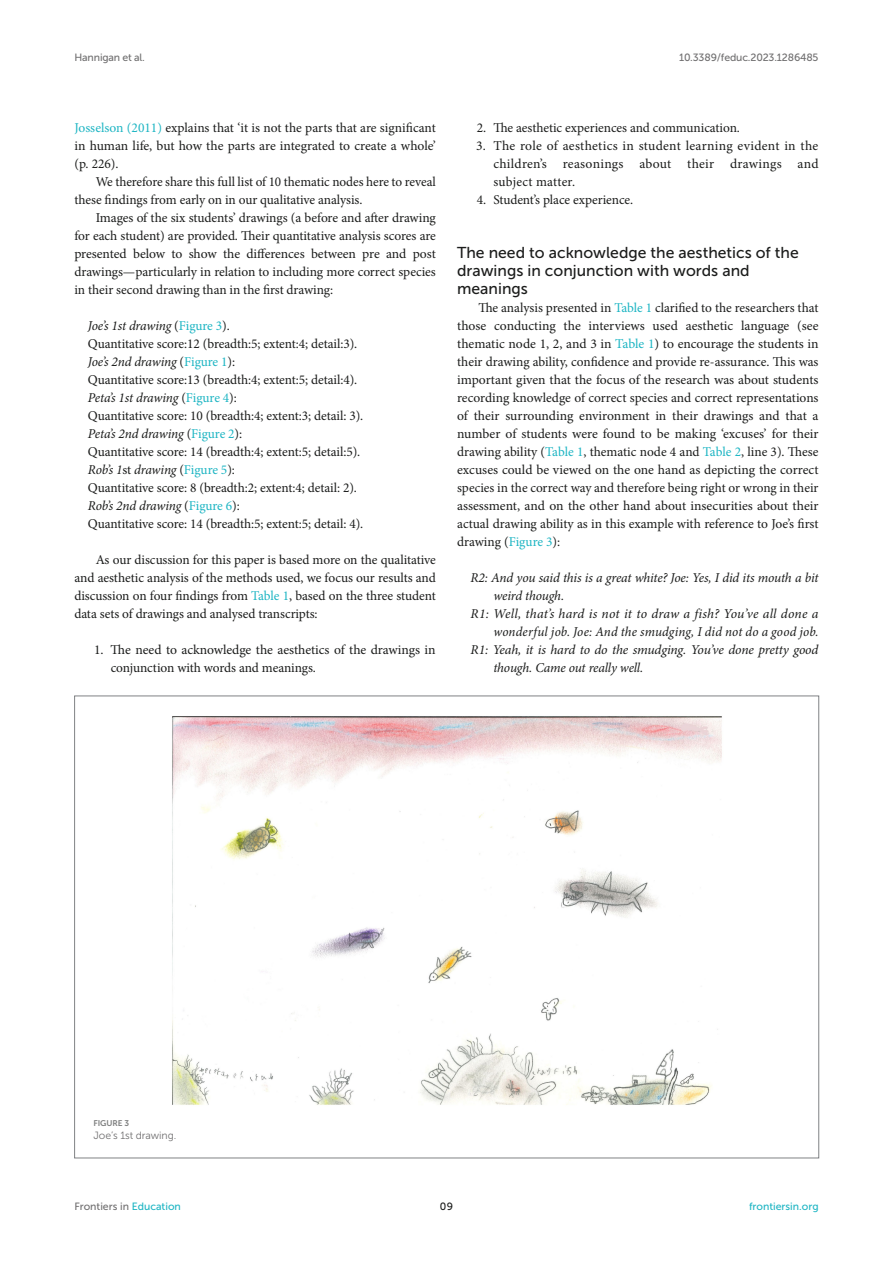
<style>
.page{position:relative;width:893px;height:1263px;background:#fff}
.page>*{position:absolute;margin:0;border:0;box-sizing:border-box;transform-origin:0 0}
.HEAD_3{font:15.75px/18px "Museo Sans 500";color:#1b1c1b}
.TEXT_FLUSH{font:13.5px/18px "Minion Pro";color:#1b1c1b;text-align:justify}
.TEXT{font:13.5px/18px "Minion Pro";letter-spacing:-.005em;color:#1b1c1b;text-align:justify}
.NL_MID{font:13.5px/18px "Minion Pro";letter-spacing:-.005em;color:#1b1c1b;text-align:justify}
.NL_MID-2{font:italic 13.5px "Minion Pro";letter-spacing:-.02em;color:#1b1c1b}
.NL_MID-3{font:italic 13.5px/18px "Minion Pro";letter-spacing:.005em;color:#1b1c1b;text-align:right}
.NL_ABV{font:italic 13.5px/18px "Minion Pro";letter-spacing:-.015em;color:#1b1c1b}
.NL_ABV-2{font:13.5px/18px "Minion Pro";letter-spacing:-.005em;color:#1b1c1b}
.NL_BLW{font:13.5px "Minion Pro";letter-spacing:-.005em;color:#1b1c1b}
.NL_BLW-2{font:italic 13.5px/18px "Minion Pro";letter-spacing:-.015em;color:#1b1c1b}
.t1{font:10.5px "Museo Sans 500";letter-spacing:-.015em;color:#706f70}
.FIG_LEG{font:10.5px "Museo Sans 300";letter-spacing:-.01em;color:#706f70}
.t2{font:10.5px "Museo Sans 500";color:#1db5c3}
.t3{font:10.5px "Museo Sans 500";color:#1b1c1b}
.FIG_HD{font:8.25px "Museo Sans 700";letter-spacing:-.01em;color:#7e7f7f}
.s1{color:#1db5c3}
.s2{font-style:normal}
.s3{font-style:normal;color:#1db5c3}
</style>
<div class="page">
<img style="left:172px;top:716px;width:550px;height:389px">
<p class="t1" style="left:74px;top:51px;width:72px">Hannigan et al.</p>
<p class="t1" style="left:679px;top:51px;width:141px">10.3389/feduc.2023.1286485</p>
<p class="TEXT" style="left:74px;top:119px;width:363px"><span class="s1">Josselson (2011)</span> explains that ‘it is not the parts that are significant in human life, but how the parts are integrated to create a whole’ (p. 226).</p>
<p class="TEXT" style="left:74px;top:173px;width:363px;text-indent:21px">We therefore share this full list of 10 thematic nodes here to reveal these findings from early on in our qualitative analysis.</p>
<p class="TEXT" style="left:74px;top:209px;width:363px;text-indent:21px">Images of the six students’ drawings (a before and after drawing for each student) are provided. Their quantitative analysis scores are presented below to show the differences between pre and post drawings—particularly in relation to including more correct species in their second drawing than in the first drawing:</p>
<p class="NL_ABV" style="left:88px;top:317px;width:143px">Joe’s 1st drawing <span class="s2">(</span><span class="s3">Figure 3</span><span class="s2">).</span></p>
<p class="NL_MID" style="left:88px;top:335px;width:271px">Quantitative score:12 (breadth:5; extent:4; detail:3).</p>
<p class="NL_MID-2" style="left:88px;top:352px;width:149px">Joe’s 2nd drawing <span class="s2">(</span><span class="s3">Figure 1</span><span class="s2">):</span></p>
<p class="NL_MID" style="left:88px;top:371px;width:271px">Quantitative score:13 (breadth:4; extent:5; detail:4).</p>
<p class="NL_MID-2" style="left:88px;top:388px;width:150px">Peta’s 1st drawing <span class="s2">(</span><span class="s3">Figure 4</span><span class="s2">):</span></p>
<p class="NL_MID" style="left:88px;top:407px;width:277px">Quantitative score: 10 (breadth:4; extent:3; detail: 3).</p>
<p class="NL_MID-2" style="left:88px;top:424px;width:156px">Peta’s 2nd drawing <span class="s2">(</span><span class="s3">Figure 2</span><span class="s2">):</span></p>
<p class="NL_MID" style="left:88px;top:443px;width:274px">Quantitative score: 14 (breadth:4; extent:5; detail:5).</p>
<p class="NL_MID-2" style="left:88px;top:460px;width:149px">Rob’s 1<span class="s2">st</span> drawing <span class="s2">(</span><span class="s3">Figure 5</span><span class="s2">):</span></p>
<p class="NL_MID" style="left:88px;top:479px;width:271px">Quantitative score: 8 (breadth:2; extent:4; detail: 2).</p>
<p class="NL_MID-2" style="left:88px;top:496px;width:153px">Rob’s 2nd drawing <span class="s2">(</span><span class="s3">Figure 6</span><span class="s2">):</span></p>
<p class="NL_BLW" style="left:88px;top:515px;width:277px">Quantitative score: 14 (breadth:5; extent:5; detail: 4).</p>
<p class="TEXT" style="left:74px;top:551px;width:363px;text-indent:21px">As our discussion for this paper is based more on the qualitative and aesthetic analysis of the methods used, we focus our results and discussion on four findings from <span class="s1">Table 1</span>, based on the three student data sets of drawings and analysed transcripts:</p>
<p class="NL_ABV-2" style="left:111px;top:641px;width:326px;text-indent:-16px">1. The need to acknowledge the aesthetics of the drawings in conjunction with words and meanings.</p>
<p class="NL_MID" style="left:477px;top:119px;width:265px">2. The aesthetic experiences and communication.</p>
<p class="NL_MID" style="left:493px;top:137px;width:327px;text-indent:-17px">3. The role of aesthetics in student learning evident in the children’s reasonings about their drawings and subject matter.</p>
<p class="NL_BLW" style="left:477px;top:191px;width:158px">4. Student’s place experience.</p>
<p class="HEAD_3" style="left:457px;top:244px;width:343px">The need to acknowledge the aesthetics of the drawings in conjunction with words and meanings</p>
<p class="TEXT_FLUSH" style="left:457px;top:299px;width:363px;text-indent:21px">The analysis presented in <span class="s1">Table 1</span> clarified to the researchers that those conducting the interviews used aesthetic language (see thematic node 1, 2, and 3 in <span class="s1">Table 1</span>) to encourage the students in their drawing ability, confidence and provide re-assurance. This was important given that the focus of the research was about students recording knowledge of correct species and correct representations of their surrounding environment in their drawings and that a number of students were found to be making ‘excuses’ for their drawing ability (<span class="s1">Table 1</span>, thematic node 4 and <span class="s1">Table 2</span>, line 3). These excuses could be viewed on the one hand as depicting the correct species in the correct way and therefore being right or wrong in their assessment, and on the other hand about insecurities about their actual drawing ability as in this example with reference to Joe’s first drawing (<span class="s1">Figure 3</span>):</p>
<p class="NL_ABV" style="left:493px;top:569px;width:327px;text-indent:-23px">R2: And you said this is a great white? Joe: Yes, I did its mouth a bit weird though.</p>
<p class="NL_MID-3" style="left:471px;top:605px;width:349px">R1: Well, that’s hard is not it to draw a fish? You’ve all done a wonderful job. Joe: And the smudging, I did not do a good job.</p>
<p class="NL_BLW-2" style="left:493px;top:641px;width:327px;text-indent:-23px">R1: Yeah, it is hard to do the smudging. You’ve done pretty good though. Came out really well.</p>
<p class="FIG_HD" style="left:94px;top:1118px;width:37px">FIGURE 3</p>
<p class="FIG_LEG" style="left:94px;top:1130px;width:84px">Joe’s 1st drawing.</p>
<p class="t1" style="left:74px;top:1200px;width:108px">Frontiers in <span class="s1">Education</span></p>
<p class="t3" style="left:440px;top:1200px;width:15px">09</p>
<p class="t2" style="left:749px;top:1200px;width:71px">frontiersin.org</p>
</div>
